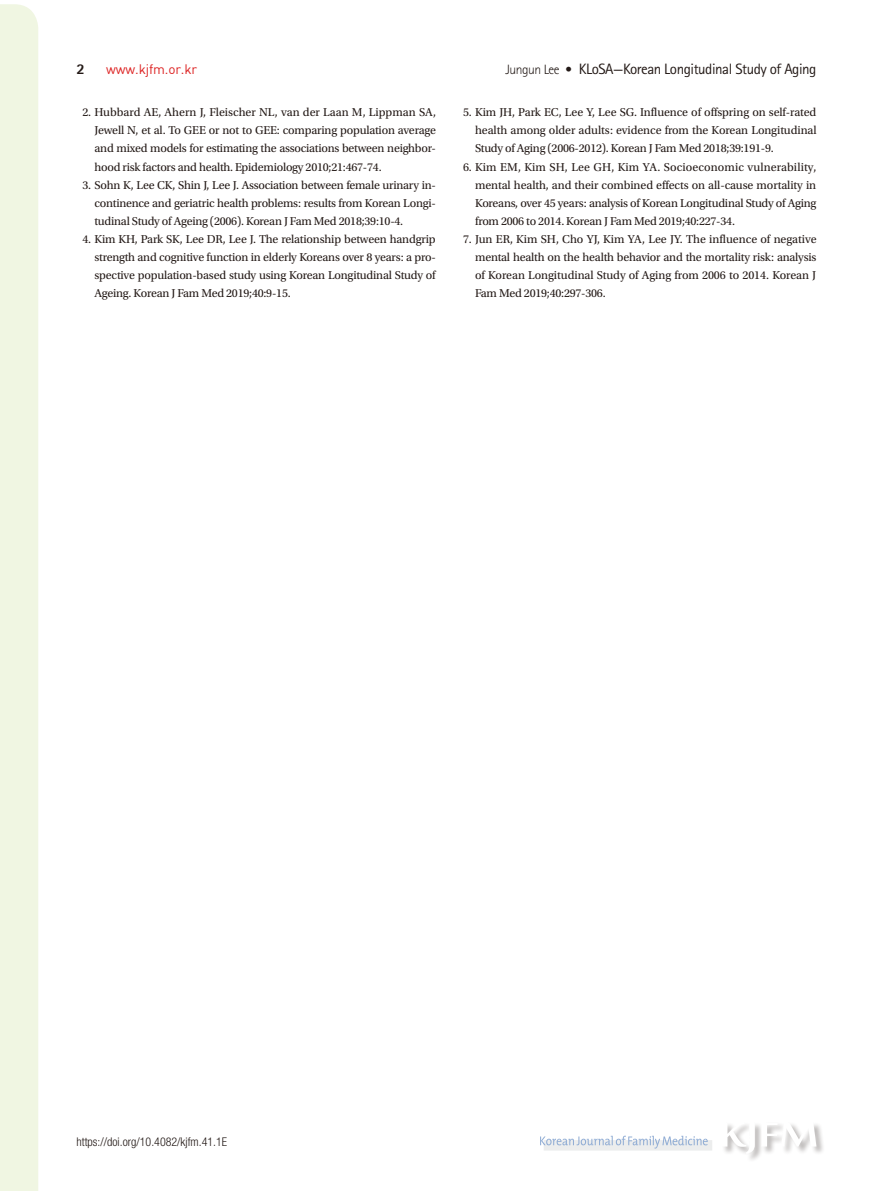
<style>
.page{position:relative;width:893px;height:1191px;background:#fff}
.page>*{position:absolute;margin:0;border:0;box-sizing:border-box;transform-origin:0 0}
.t1{font:15px "Rotis Sans Serif Std";letter-spacing:-.03em;color:#231916}
.t2{font:800 15px "Rotis Sans Serif Std";color:#231916}
.t3{font:13.5px "Dinreg";letter-spacing:-.01em;color:#dd2424}
.t4{font:12px/18px "Utopia Std";letter-spacing:-.02em;color:#231916;text-align:justify}
.t5{font:300 condensed 12px "Helvetica Neue LT Std";color:#231916}
.s1{font-weight:300;font-size:13.5px}
</style>
<div class="page">
<div style="left:0;top:4px;width:38px;height:1187px;background:#f0f6e2"></div>
<div style="left:721px;top:1122px;width:104px;height:40px;background:#231916;opacity:.3"></div>
<svg style="left:722px;top:1122px;width:94px;height:32px"></svg>
<div style="left:544px;top:1140px;width:168px;height:10px;background:#eceded"></div>
<svg style="left:540px;top:1135px;width:168px;height:13px"></svg>
<p class="t2" style="left:77px;top:60px;width:10px">2</p>
<p class="t3" style="left:106px;top:61px;width:93px">www.kjfm.or.kr</p>
<p class="t1" style="left:505px;top:60px;width:313px"><span class="s1">Jungun Lee •</span> KLoSA—Korean Longitudinal Study of Aging</p>
<p class="t4" style="left:95px;top:104px;width:343px;text-indent:-12px">2. Hubbard AE, Ahern J, Fleischer NL, van der Laan M, Lippman SA, Jewell N, et al. To GEE or not to GEE: comparing population average and mixed models for estimating the associations between neighbor&shy;hood risk factors and health. Epidemiology 2010;21:467-74.</p>
<p class="t4" style="left:95px;top:176px;width:343px;text-indent:-12px">3. Sohn K, Lee CK, Shin J, Lee J. Association between female urinary in&shy;continence and geriatric health problems: results from Korean Longi&shy;tudinal Study of Ageing (2006). Korean J Fam Med 2018;39:10-4.</p>
<p class="t4" style="left:95px;top:230px;width:343px;text-indent:-12px">4. Kim KH, Park SK, Lee DR, Lee J. The relationship between handgrip strength and cognitive function in elderly Koreans over 8 years: a pro&shy;spective population-based study using Korean Longitudinal Study of Ageing. Korean J Fam Med 2019;40:9-15.</p>
<p class="t4" style="left:475px;top:104px;width:343px;text-indent:-12px">5. Kim JH, Park EC, Lee Y, Lee SG. Influence of offspring on self-rated health among older adults: evidence from the Korean Longitudinal Study of Aging (2006-2012). Korean J Fam Med 2018;39:191-9.</p>
<p class="t4" style="left:475px;top:158px;width:343px;text-indent:-12px">6. Kim EM, Kim SH, Lee GH, Kim YA. Socioeconomic vulnerability, mental health, and their combined effects on all-cause mortality in Koreans, over 45 years: analysis of Korean Longitudinal Study of Aging from 2006 to 2014. Korean J Fam Med 2019;40:227-34.</p>
<p class="t4" style="left:475px;top:230px;width:343px;text-indent:-12px">7. Jun ER, Kim SH, Cho YJ, Kim YA, Lee JY. The influence of negative mental health on the health behavior and the mortality risk: analysis of Korean Longitudinal Study of Aging from 2006 to 2014. Korean J Fam Med 2019;40:297-306.</p>
<p class="t5" style="left:77px;top:1134px;width:152px">https://doi.org/10.4082/kjfm.41.1E</p>
</div>
